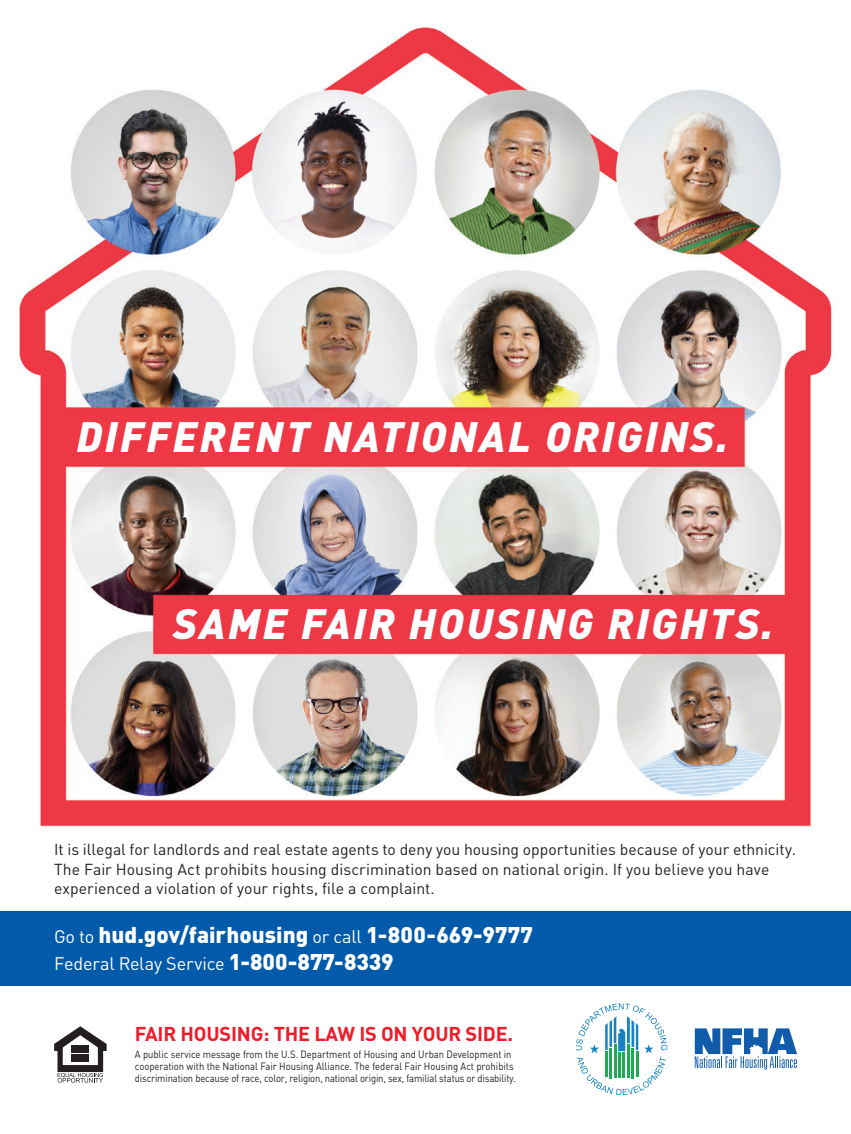
<style>
.page{position:relative;width:851px;height:1134px;background:#fff}
.page>*{position:absolute;margin:0;border:0;box-sizing:border-box;transform-origin:0 0}
.t1{font:italic 900 42px "DIN";letter-spacing:.06em;color:#fff}
.t2{font:900 22.5px "DIN";color:#fff}
.t3{font:700 19.8px "DIN";letter-spacing:-.01em;color:#ee1b29}
.t4{font:18px "DIN";letter-spacing:-.015em;color:#fff}
.t5{font:15.75px/19.5px "DIN";color:#231f20}
.t6{font:10.5px/12px "DIN";color:#231f20;scale:.9 1}
</style>
<div class="page">
<img style="left:19px;top:27px;width:813px;height:800px">
<div style="left:0;top:911px;width:850px;height:75px;background:#015aaa"></div>
<svg style="left:54px;top:1026px;width:53px;height:57px"></svg>
<svg style="left:575px;top:1003px;width:92px;height:92px"></svg>
<hr style="left:605px;top:1051px;width:2px;height:25px;background:#1cac51">
<hr style="left:609px;top:1048px;width:3px;height:30px;background:#1cac51">
<hr style="left:613px;top:1045px;width:3px;height:33px;background:#1cac51">
<hr style="left:631px;top:1048px;width:3px;height:30px;background:#1cac51">
<hr style="left:636px;top:1051px;width:2px;height:25px;background:#1cac51">
<hr style="left:627px;top:1044px;width:3px;height:34px;background:#1cac51">
<hr style="left:618px;top:1053px;width:3px;height:25px;background:#1cac51">
<hr style="left:622px;top:1053px;width:3px;height:25px;background:#1cac51">
<svg style="left:694px;top:1028px;width:103px;height:42px"></svg>
<h1 class="t1" style="left:76px;top:409px;width:653px">DIFFERENT NATIONAL ORIGINS.</h1>
<h2 class="t1" style="left:173px;top:596px;width:602px">SAME FAIR HOUSING RIGHTS.</h2>
<p class="t5" style="left:54px;top:840px;width:743px">It is illegal for landlords and real estate agents to deny you housing opportunities because of your ethnicity.<br>The Fair Housing Act prohibits housing discrimination based on national origin If. you believe you have experienced a violation of your rights, file a complaint.</p>
<h3 class="t2" style="left:366px;top:920px;width:168px">1-800-669-9777</h3>
<h3 class="t2" style="left:99px;top:920px;width:211px">hud.gov/fairhousing</h3>
<h3 class="t4" style="left:54px;top:925px;width:42px">Go to</h3>
<h3 class="t4" style="left:312px;top:925px;width:51px">or call</h3>
<h3 class="t2" style="left:229px;top:947px;width:166px">1-800-877-8339</h3>
<h3 class="t4" style="left:54px;top:952px;width:172px">Federal Relay Service</h3>
<h4 class="t3" style="left:135px;top:1021px;width:380px">FAIR HOUSING: THE LAW IS ON YOUR SIDE.</h4>
<h5 class="t6" style="left:135px;top:1048px;width:425px">A public service message from the U .S. Department of Housing and Urban Development in cooperation with the National Fair Housing Alliance. The federal Fair Housing Act prohibits discrimination because of race, color, religion, national origin, sex, familial status or disability.</h5>
</div>
